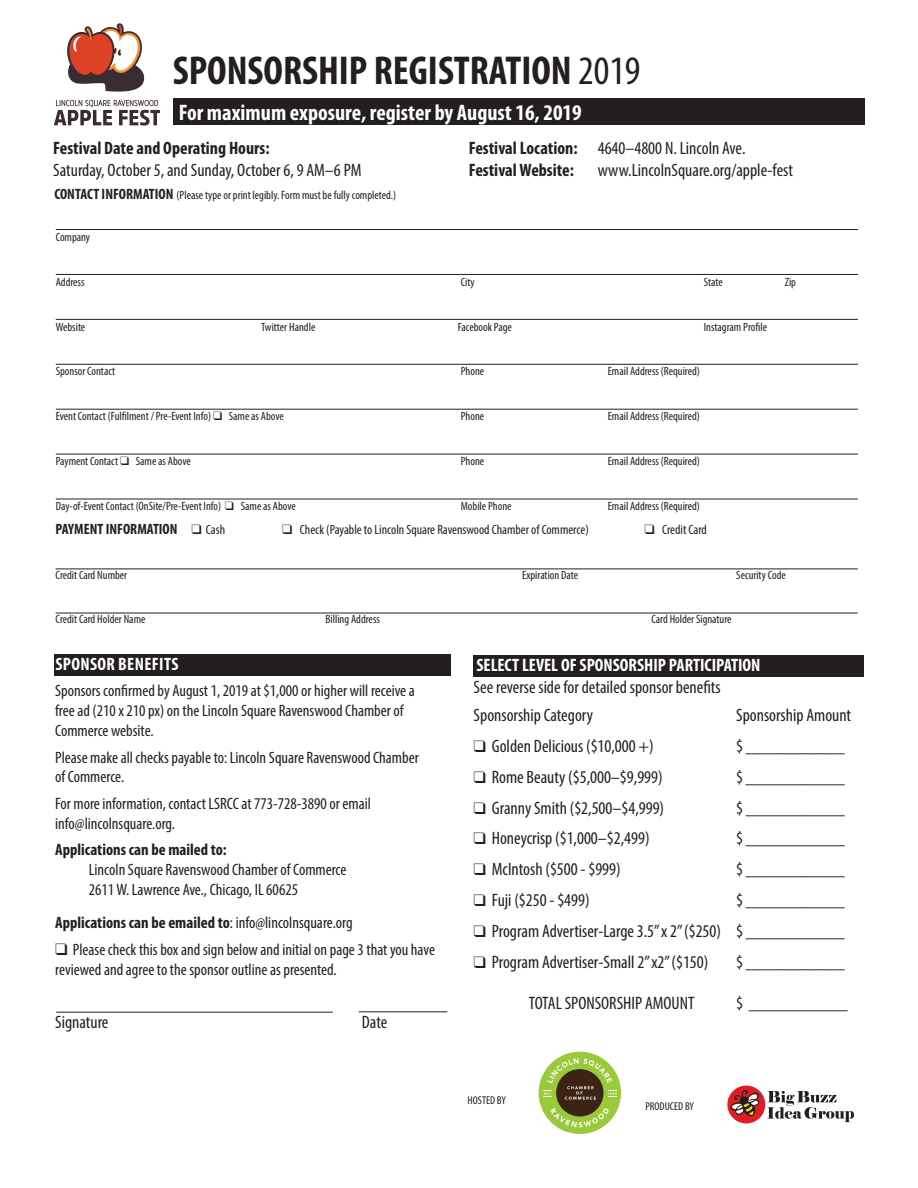
<style>
.page{position:relative;width:918px;height:1188px;background:#fff}
.page>*{position:absolute;margin:0;border:0;box-sizing:border-box;transform-origin:0 0}
.t1{font:700 condensed 40.5px "Myriad Pro";color:#231f20}
.t2{font:700 condensed 22.5px "Myriad Pro";color:#fff}
.t3{font:condensed 18px/28.3px "Myriad Pro";color:#231f20}
.t4{font:700 condensed 18px "Myriad Pro";color:#231f20}
.t5{font:700 condensed 18px "Myriad Pro";color:#fff}
.t6{font:700 condensed 18px "Myriad Pro";letter-spacing:.02em;color:#fff}
.t7{font:condensed 16.5px/19.8px "Myriad Pro";color:#231f20}
.t8{font:700 condensed 16.5px "Myriad Pro";color:#231f20}
.t9{font:700 condensed 15px "Myriad Pro";color:#231f20}
.t10{font:condensed 13.5px "Myriad Pro";color:#231f20}
.t11{font:condensed 12px "Myriad Pro";color:#231f20}
.t12{font:condensed 11.4px "Myriad Pro";color:#231f20}
.s1{font-weight:400}
.s2{font-weight:700}
.s3{font-weight:700;font-size:15px}
.s4{font-weight:400;font-size:13.5px}
</style>
<div class="page">
<div style="left:54px;top:655px;width:396px;height:21px;background:#231f20"></div>
<div style="left:474px;top:655px;width:390px;height:21px;background:#231f20"></div>
<div style="left:539px;top:1052px;width:82px;height:82px;background:#9aca3c;border-radius:50%"></div>
<div style="left:556px;top:1069px;width:48px;height:48px;background:#3c2415;border-radius:50%"></div>
<svg style="left:550px;top:1108px;width:59px;height:19px"></svg>
<svg style="left:543px;top:1058px;width:74px;height:42px"></svg>
<hr style="left:359px;top:1011px;width:88px;height:1px;background:#231f20">
<hr style="left:56px;top:1012px;width:277px;height:1px;background:#231f20">
<svg style="left:767px;top:1091px;width:87px;height:31px"></svg>
<div style="left:727px;top:1086px;width:38px;height:37px;background:#e31b23;border-radius:50%"></div>
<svg style="left:731px;top:1089px;width:30px;height:28px"></svg>
<div style="left:173px;top:98px;width:692px;height:27px;background:#231f20"></div>
<svg style="left:54px;top:100px;width:106px;height:26px"></svg>
<svg style="left:67px;top:23px;width:77px;height:69px"></svg>
<hr style="left:56px;top:229px;width:802px;height:1px;background:#231f20">
<hr style="left:56px;top:274px;width:802px;height:1px;background:#231f20">
<hr style="left:56px;top:319px;width:802px;height:1px;background:#231f20">
<hr style="left:56px;top:364px;width:802px;height:1px;background:#231f20">
<hr style="left:56px;top:409px;width:802px;height:1px;background:#231f20">
<hr style="left:56px;top:454px;width:802px;height:1px;background:#231f20">
<hr style="left:56px;top:499px;width:802px;height:1px;background:#231f20">
<hr style="left:56px;top:569px;width:802px;height:1px;background:#231f20">
<hr style="left:56px;top:613px;width:802px;height:1px;background:#231f20">
<h1 class="t1" style="left:173px;top:45px;width:469px">SPONSORSHIP REGISTRATION <span class="s1">2019</span></h1>
<p class="t2" style="left:179px;top:98px;width:405px">For maximum exposure, register by August 16, 2019</p>
<p class="t4" style="left:53px;top:137px;width:218px">Festival Date and Operating Hours:</p>
<p class="t3" style="left:469px;top:134px;width:278px"><span class="s2">Festival Location:</span> 4640–4800 N. Lincoln Ave.</p>
<p class="t3" style="left:53px;top:155px;width:310px">Saturday, October 5, and Sunday, October 6, 9 AM–6 PM</p>
<p class="t4" style="left:469px;top:158px;width:107px">Festival Website:</p>
<p class="t3" style="left:598px;top:155px;width:197px">www.LincolnSquare.org/apple-fest</p>
<p class="t11" style="left:54px;top:188px;width:343px"><span class="s3">CONTACT INFORMATION</span> (Please type or print legibly. Form must be fully completed.)</p>
<p class="t11" style="left:56px;top:229px;width:36px">Company</p>
<p class="t11" style="left:56px;top:274px;width:30px">Address</p>
<p class="t11" style="left:461px;top:274px;width:15px">City</p>
<p class="t11" style="left:704px;top:274px;width:20px">State</p>
<p class="t11" style="left:785px;top:274px;width:13px">Zip</p>
<p class="t11" style="left:56px;top:319px;width:31px">Website</p>
<p class="t11" style="left:261px;top:319px;width:56px">Twitter Handle</p>
<p class="t11" style="left:458px;top:319px;width:56px">Facebook Page</p>
<p class="t11" style="left:704px;top:319px;width:65px">Instagram Profile</p>
<p class="t11" style="left:56px;top:364px;width:61px">Sponsor Contact</p>
<p class="t11" style="left:461px;top:364px;width:25px">Phone</p>
<p class="t11" style="left:608px;top:364px;width:94px">Email Address (Required)</p>
<p class="t11" style="left:56px;top:409px;width:230px">Event Contact (Fulfilment / Pre-Event Info) ❑ Same as Above</p>
<p class="t11" style="left:461px;top:409px;width:25px">Phone</p>
<p class="t11" style="left:608px;top:409px;width:94px">Email Address (Required)</p>
<p class="t11" style="left:56px;top:454px;width:137px">Payment Contact ❑ Same as Above</p>
<p class="t11" style="left:461px;top:454px;width:25px">Phone</p>
<p class="t11" style="left:608px;top:454px;width:94px">Email Address (Required)</p>
<p class="t11" style="left:56px;top:499px;width:242px">Day-of-Event Contact (OnSite/Pre-Event Info) ❑ Same as Above</p>
<p class="t11" style="left:461px;top:499px;width:52px">Mobile Phone</p>
<p class="t11" style="left:608px;top:499px;width:94px">Email Address (Required)</p>
<p class="t9" style="left:56px;top:520px;width:171px">PAYMENT INFORMATION ❑ <span class="s4">Cash</span></p>
<p class="t10" style="left:282px;top:521px;width:308px">❑ Check (Payable to Lincoln Square Ravenswood Chamber of Commerce)</p>
<p class="t10" style="left:644px;top:521px;width:64px">❑ Credit Card</p>
<p class="t11" style="left:56px;top:568px;width:73px">Credit Card Number</p>
<p class="t11" style="left:522px;top:568px;width:58px">Expiration Date</p>
<p class="t11" style="left:736px;top:568px;width:51px">Security Code</p>
<p class="t11" style="left:56px;top:612px;width:91px">Credit Card Holder Name</p>
<p class="t11" style="left:326px;top:612px;width:56px">Billing Address</p>
<p class="t11" style="left:652px;top:612px;width:82px">Card Holder Signature</p>
<p class="t6" style="left:55px;top:653px;width:125px">SPONSOR BENEFITS</p>
<p class="t7" style="left:55px;top:681px;width:361px">Sponsors confirmed by August 1, 2019 at $1,000 or higher will receive a free ad (210 x 210 px) on the Lincoln Square Ravenswood Chamber of<br>Commerce website.</p>
<p class="t7" style="left:55px;top:747px;width:365px">Please make all checks payable to: Lincoln Square Ravenswood Chamber of Commerce.</p>
<p class="t7" style="left:55px;top:793px;width:317px">For more information, contact LSRCC at 773-728-3890 or email info@lincolnsquare.org.</p>
<p class="t8" style="left:55px;top:839px;width:173px">Applications can be mailed to:</p>
<p class="t7" style="left:89px;top:860px;width:259px">Lincoln Square Ravenswood Chamber of Commerce<br>2611 W. Lawrence Ave., Chicago, IL 60625</p>
<p class="t8" style="left:55px;top:912px;width:299px">Applications can be emailed to<span class="s1">: info@lincolnsquare.org</span></p>
<p class="t7" style="left:55px;top:939px;width:381px">❑ Please check this box and sign below and initial on page 3 that you have reviewed and agree to the sponsor outline as presented.</p>
<p class="t3" style="left:55px;top:1007px;width:55px">Signature</p>
<p class="t3" style="left:362px;top:1007px;width:27px">Date</p>
<p class="t5" style="left:477px;top:654px;width:285px">SELECT LEVEL OF SPONSORSHIP PARTICIPATION</p>
<p class="t3" style="left:474px;top:673px;width:249px">See reverse side for detailed sponsor benefits<br>Sponsorship Category</p>
<p class="t3" style="left:736px;top:701px;width:117px">Sponsorship Amount</p>
<p class="t3" style="left:474px;top:732px;width:182px">❑ Golden Delicious ($10,000 +)</p>
<p class="t3" style="left:736px;top:732px;width:110px">$ ___________</p>
<p class="t3" style="left:474px;top:763px;width:191px">❑ Rome Beauty ($5,000–$9,999)</p>
<p class="t3" style="left:736px;top:763px;width:110px">$ ___________</p>
<p class="t3" style="left:474px;top:793px;width:192px">❑ Granny Smith ($2,500–$4,999)</p>
<p class="t3" style="left:736px;top:793px;width:110px">$ ___________</p>
<p class="t3" style="left:474px;top:824px;width:177px">❑ Honeycrisp ($1,000–$2,499)</p>
<p class="t3" style="left:736px;top:824px;width:110px">$ ___________</p>
<p class="t3" style="left:474px;top:855px;width:149px">❑ McIntosh ($500 - $999)</p>
<p class="t3" style="left:736px;top:855px;width:110px">$ ___________</p>
<p class="t3" style="left:474px;top:886px;width:118px">❑ Fuji ($250 - $499)</p>
<p class="t3" style="left:736px;top:886px;width:110px">$ ___________</p>
<p class="t3" style="left:474px;top:916px;width:373px">❑ Program Advertiser-Large 3.5” x 2” ($250) $ ___________</p>
<p class="t3" style="left:474px;top:947px;width:236px">❑ Program Advertiser-Small 2” x2” ($150)</p>
<p class="t3" style="left:736px;top:947px;width:110px">$ ___________</p>
<p class="t3" style="left:529px;top:989px;width:167px">TOTAL SPONSORSHIP AMOUNT</p>
<p class="t3" style="left:736px;top:989px;width:113px">$ ___________</p>
<p class="t12" style="left:468px;top:1093px;width:40px">HOSTED BY</p>
<p class="t12" style="left:645px;top:1099px;width:50px">PRODUCED BY</p>
</div>
